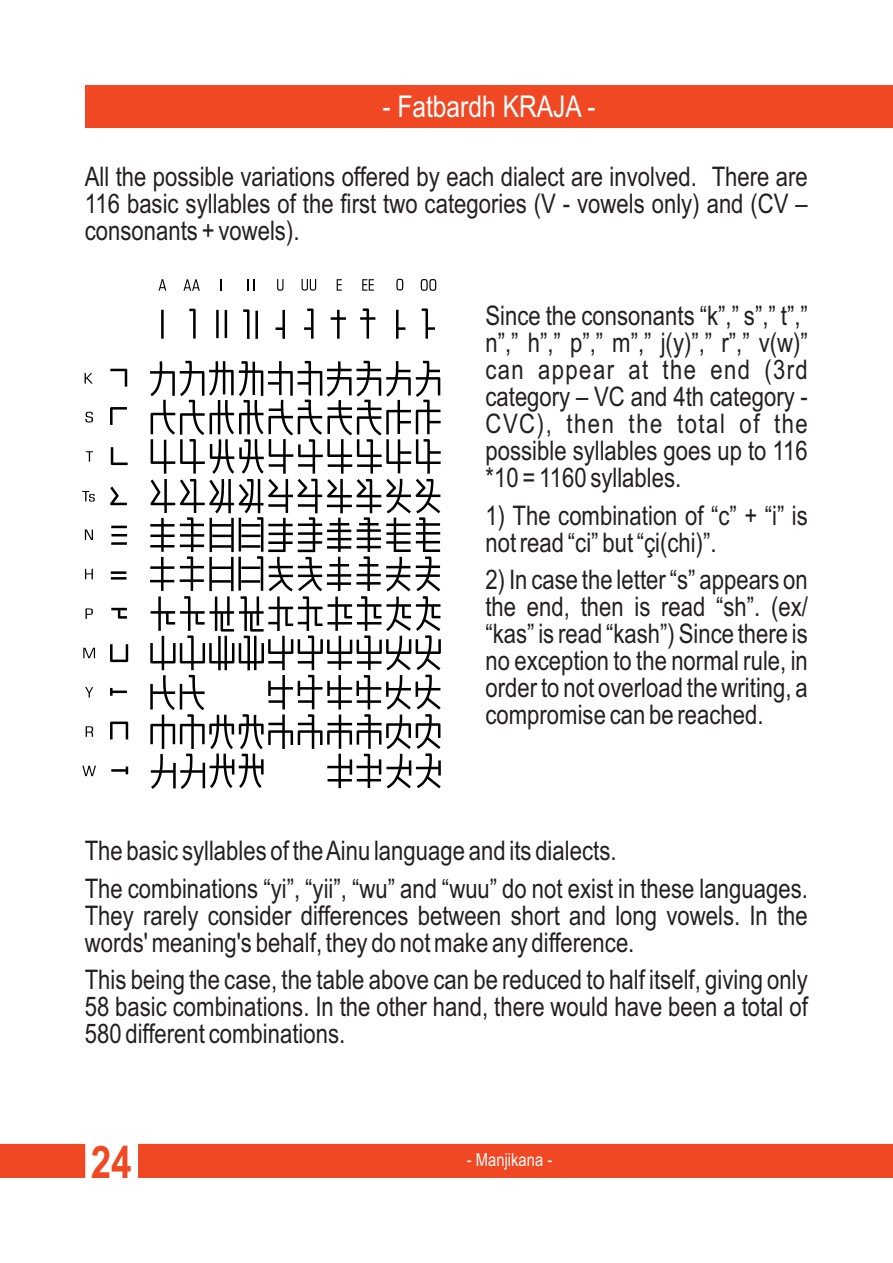
<style>
.page{position:relative;width:893px;height:1263px;background:#fff}
.page>*{position:absolute;margin:0;border:0;box-sizing:border-box;transform-origin:0 0}
.t1{font:700 45px "Arial Narrow";color:#ef4823}
.t2{font:30px "Arial Narrow";color:#fff}
.t3{font:27px/27px "Arial Narrow";color:#231f20;text-align:justify}
.t4{font:18px "Arial Narrow";color:#fff}
</style>
<div class="page">
<svg style="left:82px;top:766px;width:14px;height:10px"></svg>
<svg style="left:86px;top:726px;width:7px;height:11px"></svg>
<svg style="left:85px;top:687px;width:8px;height:10px"></svg>
<svg style="left:83px;top:648px;width:12px;height:10px"></svg>
<svg style="left:86px;top:608px;width:7px;height:11px"></svg>
<svg style="left:85px;top:569px;width:8px;height:10px"></svg>
<svg style="left:85px;top:529px;width:8px;height:11px"></svg>
<svg style="left:82px;top:491px;width:13px;height:10px"></svg>
<svg style="left:86px;top:451px;width:7px;height:11px"></svg>
<svg style="left:85px;top:412px;width:8px;height:10px"></svg>
<svg style="left:85px;top:373px;width:8px;height:10px"></svg>
<svg style="left:396px;top:279px;width:7px;height:11px"></svg>
<svg style="left:337px;top:279px;width:5px;height:12px"></svg>
<svg style="left:277px;top:279px;width:6px;height:12px"></svg>
<svg style="left:221px;top:279px;width:1px;height:12px"></svg>
<svg style="left:159px;top:279px;width:7px;height:12px"></svg>
<svg style="left:421px;top:279px;width:15px;height:12px"></svg>
<svg style="left:362px;top:279px;width:12px;height:12px"></svg>
<svg style="left:302px;top:279px;width:14px;height:12px"></svg>
<svg style="left:247px;top:279px;width:7px;height:12px"></svg>
<svg style="left:183px;top:279px;width:17px;height:12px"></svg>
<svg style="left:110px;top:308px;width:331px;height:481px"></svg>
<svg style="left:0;top:1144px;width:893px;height:34px;background:#ef5330"></svg>
<div style="left:85px;top:85px;width:808px;height:43px;background:#ef4823"></div>
<p class="t2" style="left:382px;top:95px;width:215px">- Fatbardh KRAJA -</p>
<p class="t3" style="left:85px;top:165px;width:725px">All the possible variations offered by each dialect are involved. There are 116 basic syllables of the first two categories (V - vowels only) and (CV – consonants + vowels).</p>
<p class="t3" style="left:485px;top:305px;width:324px">Since the consonants “k”,” s”,” t”,” n”,” h”,” p”,” m”,” j(y)”,” r”,” v(w)” can appear at the end (3rd category – VC and 4th category - CVC), then the total of the possible syllables goes up to 116 *10 = 1160 syllables.</p>
<p class="t3" style="left:485px;top:504px;width:324px">1) The combination of “c” + “i” is not read “ci” but “çi(chi)”.</p>
<p class="t3" style="left:485px;top:569px;width:324px">2) In case the letter “s” appears on the end, then is read “sh”. (ex/ “kas” is read “kash”) Since there is no exception to the normal rule, in order to not overload the writing, a compromise can be reached.</p>
<p class="t3" style="left:85px;top:834px;width:725px;line-height:37.5px">The basic syllables of the Ainu language and its dialects.<br>The combinations “yi”, “yii”, “wu” and “wuu” do not exist in these languages.</p>
<p class="t3" style="left:85px;top:904px;width:725px">They rarely consider differences between short and long vowels. In the words' meaning's behalf, they do not make any difference.</p>
<p class="t3" style="left:85px;top:968px;width:725px">This being the case, the table above can be reduced to half itself, giving only 58 basic combinations. In the other hand, there would have been a total of 580 different combinations.</p>
<h1 class="t1" style="left:91px;top:1145px;width:43px">24</h1>
<p class="t4" style="left:467px;top:1153px;width:87px">- Manjikana -</p>
</div>
